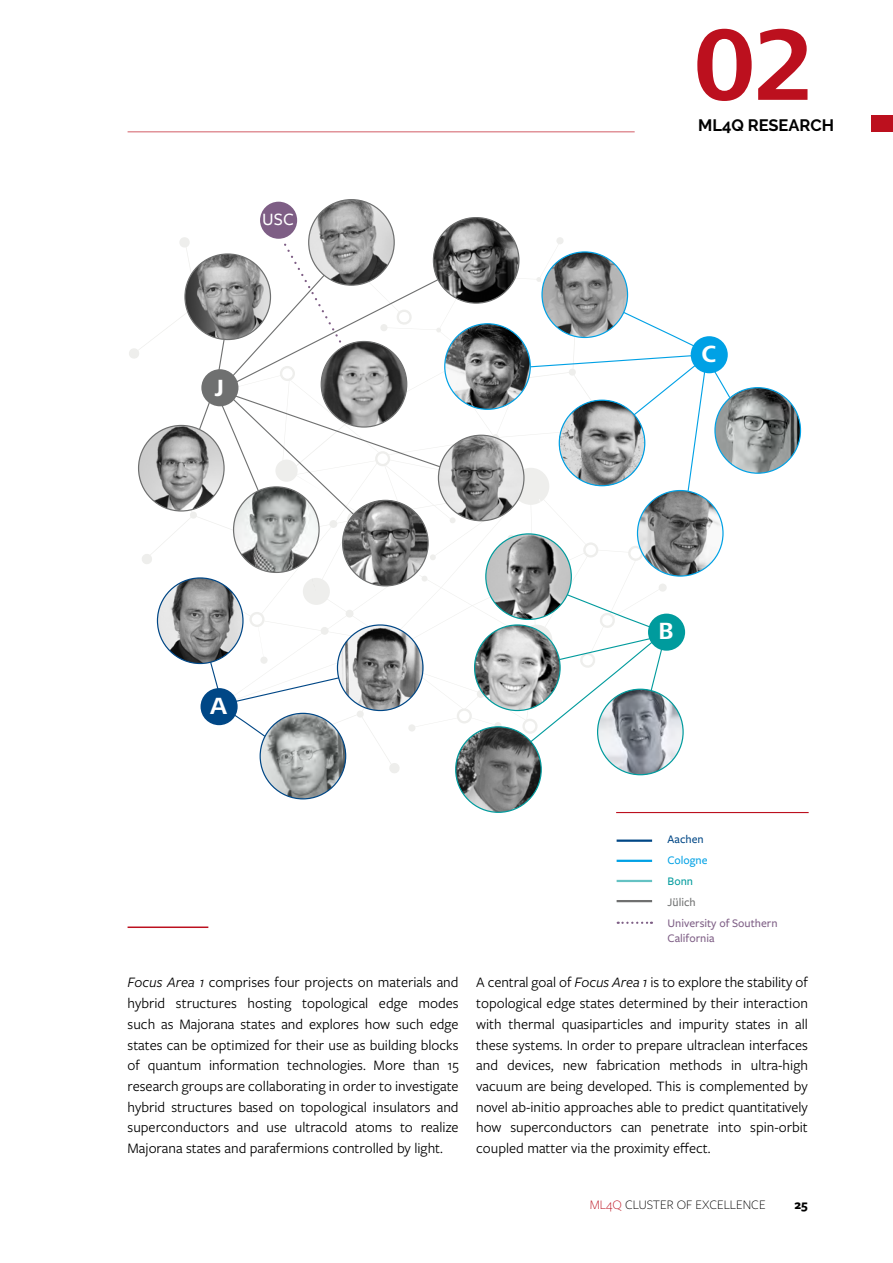
<style>
.page{position:relative;width:893px;height:1263px;background:#fff}
.page>*{position:absolute;margin:0;border:0;box-sizing:border-box;transform-origin:0 0}
.t1{font:700 105px "Frutiger Next LTW1 G";color:#bc101e}
.t2{font:700 24.3px "Frutiger Next LTW1 G";color:#fff}
.t3{font:500 18px "Freight Sans Pro";color:#fff}
.t4{font:700 16.5px "Raleway";color:#000}
.t5{font:15px/20.7px "Freight Sans Pro";color:#000;text-align:justify}
.t6{font:300 13.5px "Freight Sans Pro";color:#000}
.t7{font:700 13.5px "Freight Sans Pro";color:#000}
.t8{font:500 12px/15px "Freight Sans Pro";color:#7e5e85}
.t9{font:500 12px "Freight Sans Pro";color:#00a1e5}
.t10{font:500 12px "Freight Sans Pro";color:#004786}
.t11{font:500 12px "Freight Sans Pro";color:#6f7070}
.t12{font:500 12px "Freight Sans Pro";color:#009b9d}
.s1{font-style:italic}
.s2{color:#bc101e}
</style>
<div class="page">
<hr style="left:128px;top:131px;width:507px;height:1px;background:#bc101e">
<hr style="left:128px;top:926px;width:80px;height:2px;background:#bc101e">
<div style="left:872px;top:116px;width:21px;height:16px;background:#bc101e"></div>
<hr style="left:616px;top:812px;width:193px;height:1px;background:#bc101e">
<hr style="left:617px;top:839px;width:35px;height:3px;background:#004786">
<hr style="left:617px;top:860px;width:35px;height:2px;background:#00a1e5">
<hr style="left:617px;top:880px;width:35px;height:2px;background:#009b9d">
<hr style="left:617px;top:900px;width:35px;height:2px;background:#6f7070">
<svg style="left:618px;top:922px;width:34px;height:2px"></svg>
<img style="left:260px;top:713px;width:86px;height:86px;border-radius:43px">
<img style="left:309px;top:200px;width:85px;height:85px;border-radius:43px">
<img style="left:715px;top:388px;width:85px;height:85px;border-radius:43px">
<img style="left:456px;top:727px;width:85px;height:85px;border-radius:43px">
<img style="left:433px;top:218px;width:86px;height:85px;border-radius:43px">
<div style="left:260px;top:202px;width:37px;height:37px;background:#7e5e85;border-radius:50%"></div>
<svg style="left:129px;top:235px;width:602px;height:539px"></svg>
<h1 class="t1" style="left:694px;top:5px;width:123px">02</h1>
<p class="t3" style="left:262px;top:207px;width:33px">USC</p>
<h2 class="t2" style="left:215px;top:374px;width:11px">J</h2>
<h2 class="t2" style="left:210px;top:692px;width:18px">A</h2>
<p class="t4" style="left:698px;top:116px;width:138px">ML4Q RESEARCH</p>
<h2 class="t2" style="left:701px;top:340px;width:16px">C</h2>
<h2 class="t2" style="left:658px;top:617px;width:17px">B</h2>
<p class="t10" style="left:667px;top:830px;width:38px">Aachen</p>
<p class="t9" style="left:667px;top:851px;width:42px">Cologne</p>
<p class="t12" style="left:667px;top:872px;width:27px">Bonn</p>
<p class="t11" style="left:667px;top:893px;width:30px">Jülich</p>
<p class="t8" style="left:667px;top:915px;width:112px">University of Southern<br>California</p>
<p class="t5" style="left:128px;top:971px;width:333px"><span class="s1">Focus Area 1</span> comprises four projects on materials and hybrid structures hosting topological edge modes such as Majorana states and explores how such edge states can be optimized for their use as building blocks of quantum information technologies. More than 15 research groups are collaborating in order to investigate hybrid structures based on topological insulators and superconductors and use ultracold atoms to realize Majorana states and parafermions controlled by light.</p>
<p class="t5" style="left:476px;top:971px;width:333px">A central goal of <span class="s1">Focus Area 1</span> is to explore the stability of topological edge states determined by their interaction with thermal quasiparticles and impurity states in all these systems. In order to prepare ultraclean interfaces and devices, new fabrication methods in ultra-high vacuum are being developed. This is complemented by novel ab-initio approaches able to predict quantitatively how superconductors can penetrate into spin-orbit coupled matter via the proximity effect.</p>
<p class="t6" style="left:590px;top:1196px;width:177px"><span class="s2">ML4Q</span> CLUSTER OF EXCELLENCE</p>
<p class="t7" style="left:794px;top:1195px;width:15px">25</p>
</div>
